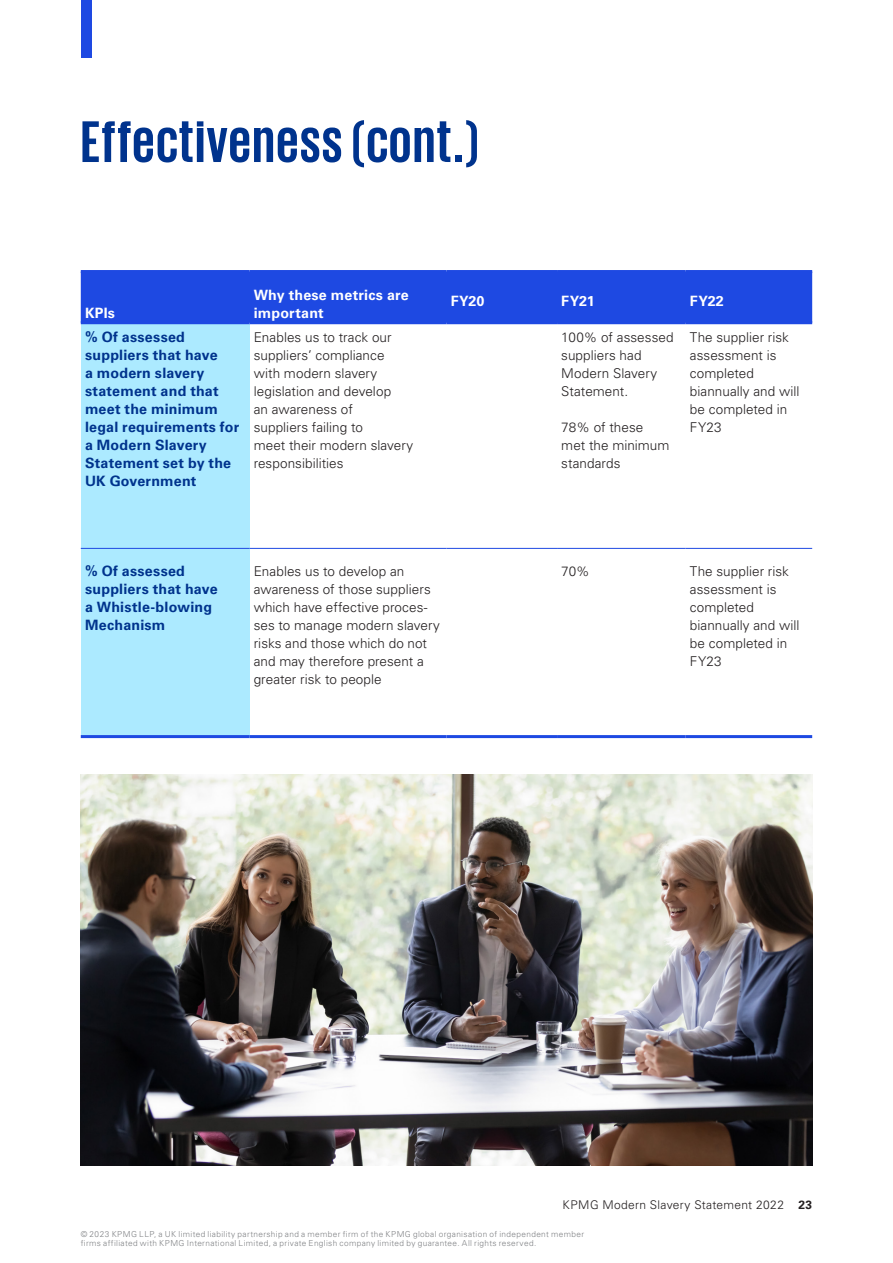
<style>
.page{position:relative;width:893px;height:1263px;background:#fff}
.page>*{position:absolute;margin:0;border:0;box-sizing:border-box;transform-origin:0 0}
.t1{font:700 60px "KPMG";letter-spacing:.02em;color:#00338d}
.t2{font:700 14.25px/18px "Univers LT Std";letter-spacing:.015em;color:#00338d}
.t3{font:700 14.25px/18px "Univers LT Std";letter-spacing:.015em;color:#fff}
.t4{font:300 13.5px/18px "Univers LT Std";letter-spacing:.005em;color:#231f20}
.t5{font:300 12px "Univers LT Std";letter-spacing:.03em;color:#231f20}
.t6{font:300 8.25px/9px "Univers LT Std";letter-spacing:.045em;color:#808285}
.s1{font-weight:700}
</style>
<div class="page">
<div style="left:81px;top:324px;width:168px;height:224px;background:#aceaff"></div>
<div style="left:81px;top:548px;width:168px;height:86px;background:#aceaff"></div>
<div style="left:81px;top:634px;width:168px;height:18px;background:#aceaff"></div>
<div style="left:81px;top:652px;width:168px;height:18px;background:#aceaff"></div>
<div style="left:81px;top:670px;width:168px;height:66px;background:#aceaff"></div>
<div style="left:81px;top:273px;width:731px;height:48px;background:#1e49e2"></div>
<hr style="left:81px;top:735px;width:168px;height:3px;background:#1e49e2">
<hr style="left:249px;top:735px;width:197px;height:3px;background:#1e49e2">
<hr style="left:446px;top:735px;width:111px;height:3px;background:#1e49e2">
<hr style="left:557px;top:735px;width:129px;height:3px;background:#1e49e2">
<hr style="left:686px;top:735px;width:126px;height:3px;background:#1e49e2">
<hr style="left:81px;top:270px;width:168px;height:3px;background:#1e49e2">
<hr style="left:81px;top:321px;width:168px;height:3px;background:#1e49e2">
<hr style="left:249px;top:270px;width:197px;height:3px;background:#1e49e2">
<hr style="left:446px;top:270px;width:111px;height:3px;background:#1e49e2">
<hr style="left:249px;top:321px;width:197px;height:3px;background:#1e49e2">
<hr style="left:446px;top:321px;width:111px;height:3px;background:#1e49e2">
<hr style="left:557px;top:270px;width:129px;height:3px;background:#1e49e2">
<hr style="left:557px;top:321px;width:129px;height:3px;background:#1e49e2">
<hr style="left:686px;top:270px;width:126px;height:3px;background:#1e49e2">
<hr style="left:686px;top:321px;width:126px;height:3px;background:#1e49e2">
<hr style="left:81px;top:548px;width:168px;height:1px;background:#1e49e2">
<hr style="left:249px;top:548px;width:197px;height:1px;background:#1e49e2">
<hr style="left:446px;top:548px;width:111px;height:1px;background:#1e49e2">
<hr style="left:557px;top:548px;width:129px;height:1px;background:#1e49e2">
<hr style="left:686px;top:548px;width:126px;height:1px;background:#1e49e2">
<img style="left:81px;top:774px;width:731px;height:391px">
<div style="left:81px;top:0;width:10px;height:57px;background:#1e49e2"></div>
<h1 class="t1" style="left:81px;top:112px;width:400px">Effectiveness (cont.)</h1>
<p class="t3" style="left:85px;top:305px;width:32px">KPIs</p>
<p class="t3" style="left:254px;top:287px;width:157px">Why these metrics are important</p>
<p class="t3" style="left:451px;top:292px;width:35px">FY20</p>
<p class="t3" style="left:561px;top:292px;width:35px">FY21</p>
<p class="t3" style="left:690px;top:292px;width:35px">FY22</p>
<p class="t2" style="left:85px;top:328px;width:156px">% Of assessed suppliers that have<br>a modern slavery statement and that meet the minimum legal requirements for a Modern Slavery<br>Statement set by the<br>UK Government</p>
<p class="t4" style="left:254px;top:328px;width:161px">Enables us to track our suppliers’ compliance with modern slavery legislation and develop<br>an awareness of<br>suppliers failing to<br>meet their modern slavery responsibilities</p>
<p class="t4" style="left:561px;top:328px;width:114px">100% of assessed suppliers had<br>Modern Slavery<br>Statement.</p>
<p class="t4" style="left:561px;top:418px;width:110px">78% of these met the minimum standards</p>
<p class="t4" style="left:690px;top:328px;width:111px">The supplier risk assessment is completed biannually and will be completed in<br>FY23</p>
<p class="t2" style="left:85px;top:562px;width:134px">% Of assessed suppliers that have a Whistle-blowing<br>Mechanism</p>
<p class="t4" style="left:254px;top:562px;width:188px">Enables us to develop an awareness of those suppliers which have effective proces&shy;ses to manage modern slavery risks and those which do not and may therefore present a greater risk to people</p>
<p class="t4" style="left:561px;top:562px;width:30px">70%</p>
<p class="t4" style="left:690px;top:562px;width:111px">The supplier risk assessment is completed biannually and will be completed in<br>FY23</p>
<p class="t5" style="left:563px;top:1197px;width:251px">KPMG Modern Slavery Statement 2022 <span class="s1">23</span></p>
<p class="t6" style="left:81px;top:1229px;width:505px">© 2023 KPMG LLP, a UK limited liability partnership and a member firm of the KPMG global organisation of independent member firms affiliated with KPMG International Limited, a private English company limited by guarantee. All rights reserved.</p>
</div>
